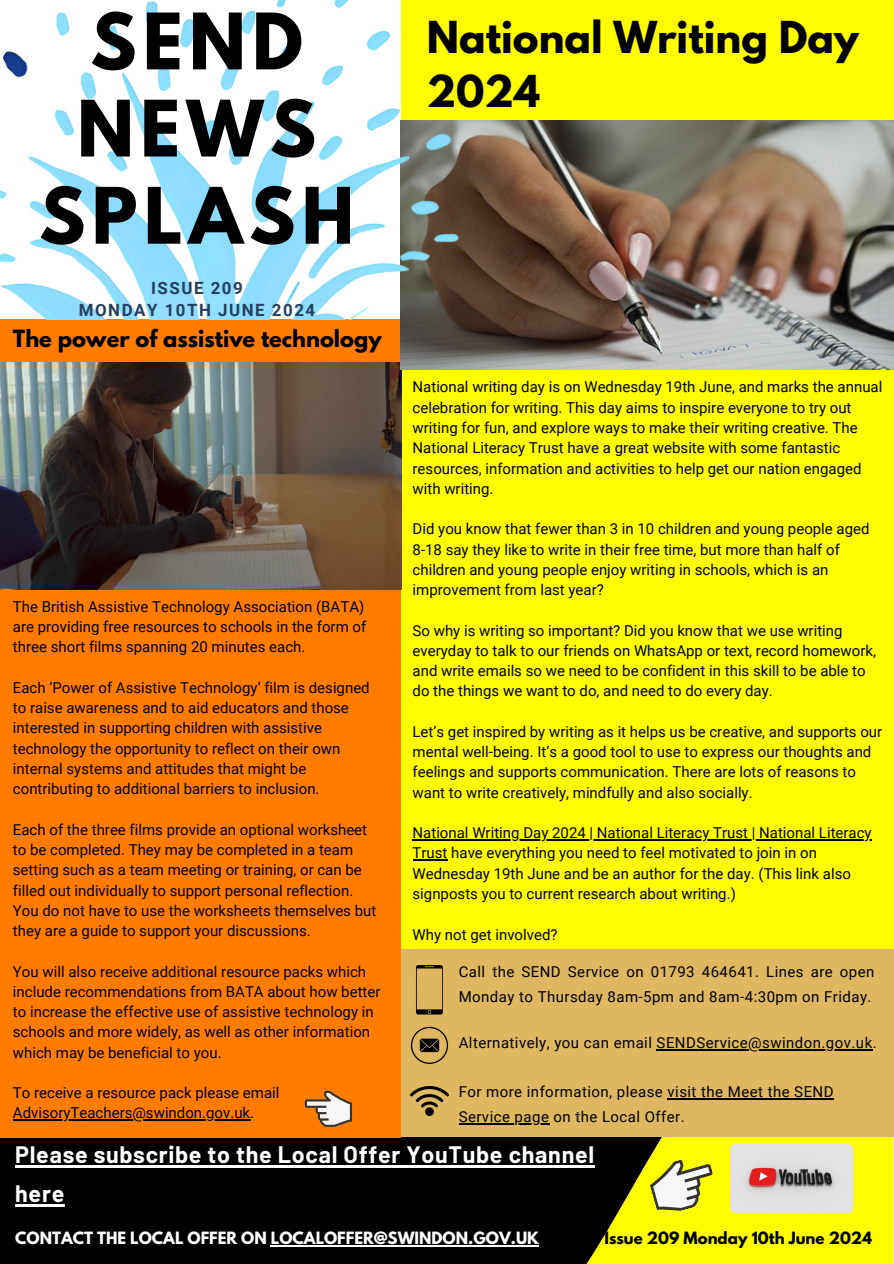
<style>
.page{position:relative;width:894px;height:1264px;background:#fff}
.page>*{position:absolute;margin:0;border:0;box-sizing:border-box;transform-origin:0 0}
.t1{font:700 68.85px/87.2px "League Spartan";letter-spacing:.09em;color:#000;text-align:center}
.t2{font:700 39px/54px "League Spartan";color:#000}
.t3{font:700 23.25px/39.5px "Barlow";letter-spacing:.03em;color:#fff}
.t4{font:700 21px "League Spartan";color:#000}
.t5{font:700 16.8px/21.3px "Roboto";letter-spacing:.09em;color:#243f5d;text-align:center}
.t6{font:15px/20.2px "Roboto";color:#000}
.t7{font:15px/24.8px "Roboto";letter-spacing:.03em;color:#000}
.t8{font:700 15px "League Spartan";color:#fff}
.t9{font:700 15px "League Spartan";color:#000}
</style>
<div class="page">
<div style="left:0;top:1137px;width:762px;height:126px;background:#000"></div>
<svg style="left:361px;top:1136px;width:532px;height:127px"></svg>
<div style="left:400px;top:0;width:493px;height:950px;background:#fffc00"></div>
<div style="left:0;top:319px;width:401px;height:818px;background:#ff7c00"></div>
<img style="left:729px;top:1143px;width:124px;height:70px;border-radius:6px">
<svg style="left:645px;top:1152px;width:75px;height:65px;background:#dedd49"></svg>
<div style="left:400px;top:949px;width:493px;height:187px;background:#dfb761"></div>
<svg style="left:416px;top:965px;width:27px;height:49px"></svg>
<svg style="left:411px;top:1026px;width:37px;height:37px"></svg>
<img style="left:411px;top:1086px;width:37px;height:29px">
<img style="left:0;top:362px;width:401px;height:227px">
<img style="left:400px;top:121px;width:493px;height:248px">
<img style="left:0;top:0;width:458px;height:320px">
<hr style="left:13px;top:1119px;width:237px;height:1px;background:#000">
<hr style="left:15px;top:1165px;width:580px;height:2px;background:#fff">
<hr style="left:15px;top:1204px;width:50px;height:2px;background:#fff">
<hr style="left:271px;top:1245px;width:268px;height:1px;background:#fff">
<hr style="left:656px;top:1048px;width:216px;height:2px;background:#000">
<hr style="left:667px;top:1098px;width:166px;height:1px;background:#000">
<hr style="left:458px;top:1123px;width:91px;height:1px;background:#000">
<hr style="left:412px;top:839px;width:459px;height:1px;background:#000">
<hr style="left:412px;top:859px;width:35px;height:1px;background:#000">
<svg style="left:305px;top:1090px;width:47px;height:36px"></svg>
<h4 class="t1" style="left:39px;top:7px;width:316px">SEND<br>NEWS<br>SPLASH</h4>
<p class="t5" style="left:79px;top:278px;width:238px">ISSUE 209<br>MONDAY 10TH JUNE 2024</p>
<p class="t4" style="left:13px;top:328px;width:370px">The power of assistive technology</p>
<p class="t2" style="left:427px;top:15px;width:433px">National Writing Day<br>2024</p>
<p class="t6" style="left:412px;top:377px;width:471px">National writing day is on Wednesday 19th June, and marks the annual celebration for writing. This day aims to inspire everyone to try out writing for fun, and explore ways to make their writing creative. The National Literacy Trust have a great website with some fantastic resources, information and activities to help get our nation engaged with writing.</p>
<p class="t6" style="left:412px;top:519px;width:458px">Did you know that fewer than 3 in 10 children and young people aged 8-18 say they like to write in their free time, but more than half of children and young people enjoy writing in schools, which is an improvement from last year?</p>
<p class="t6" style="left:412px;top:620px;width:465px">So why is writing so important? Did you know that we use writing everyday to talk to our friends on WhatsApp or text, record homework, and write emails so we need to be confident in this skill to be able to do the things we want to do, and need to do every day.</p>
<p class="t6" style="left:412px;top:721px;width:471px">Let’s get inspired by writing as it helps us be creative, and supports our mental well-being. It’s a good tool to use to express our thoughts and feelings and supports communication. There are lots of reasons to want to write creatively, mindfully and also socially.</p>
<p class="t6" style="left:412px;top:823px;width:460px">National Writing Day 2024 | National Literacy Trust | National Literacy Trust have everything you need to feel motivated to join in on Wednesday 19th June and be an author for the day. (This link also signposts you to current research about writing.)</p>
<p class="t6" style="left:412px;top:924px;width:146px">Why not get involved?</p>
<h3 class="t6" style="left:13px;top:596px;width:355px">The British Assistive Technology Association (BATA) are providing free resources to schools in the form of three short films spanning 20 minutes each.</h3>
<p class="t6" style="left:13px;top:677px;width:358px">Each ‘Power of Assistive Technology’ film is designed to raise awareness and to aid educators and those interested in supporting children with assistive technology the opportunity to reflect on their own internal systems and attitudes that might be contributing to additional barriers to inclusion.</p>
<p class="t6" style="left:13px;top:819px;width:365px">Each of the three films provide an optional worksheet to be completed. They may be completed in a team setting such as a team meeting or training, or can be filled out individually to support personal reflection.<br>You do not have to use the worksheets themselves but they are a guide to support your discussions.</p>
<p class="t6" style="left:13px;top:961px;width:369px">You will also receive additional resource packs which include recommendations from BATA about how better to increase the effective use of assistive technology in schools and more widely, as well as other information which may be beneficial to you.</p>
<p class="t6" style="left:13px;top:1082px;width:268px">To receive a resource pack please email</p>
<p class="t6" style="left:13px;top:1103px;width:243px">AdvisoryTeachers@swindon.gov.uk.</p>
<p class="t3" style="left:15px;top:1133px;width:580px">Please subscribe to the Local Offer YouTube channel here</p>
<p class="t7" style="left:458px;top:959px;width:417px">Call the SEND Service on 01793 464641. Lines are open<br>Monday to Thursday 8am-5pm and 8am-4:30pm on Friday.</p>
<p class="t7" style="left:458px;top:1030px;width:419px">Alternatively, you can email SENDService@swindon.gov.uk.</p>
<p class="t7" style="left:458px;top:1079px;width:376px">For more information, please visit the Meet the SEND</p>
<p class="t7" style="left:458px;top:1104px;width:227px">Service page on the Local Offer.</p>
<p class="t8" style="left:15px;top:1230px;width:525px">CONTACT THE LOCAL OFFER ON LOCALOFFER@SWINDON.GOV.UK</p>
<p class="t9" style="left:604px;top:1230px;width:269px">Issue 209 Monday 10th June 2024</p>
</div>
